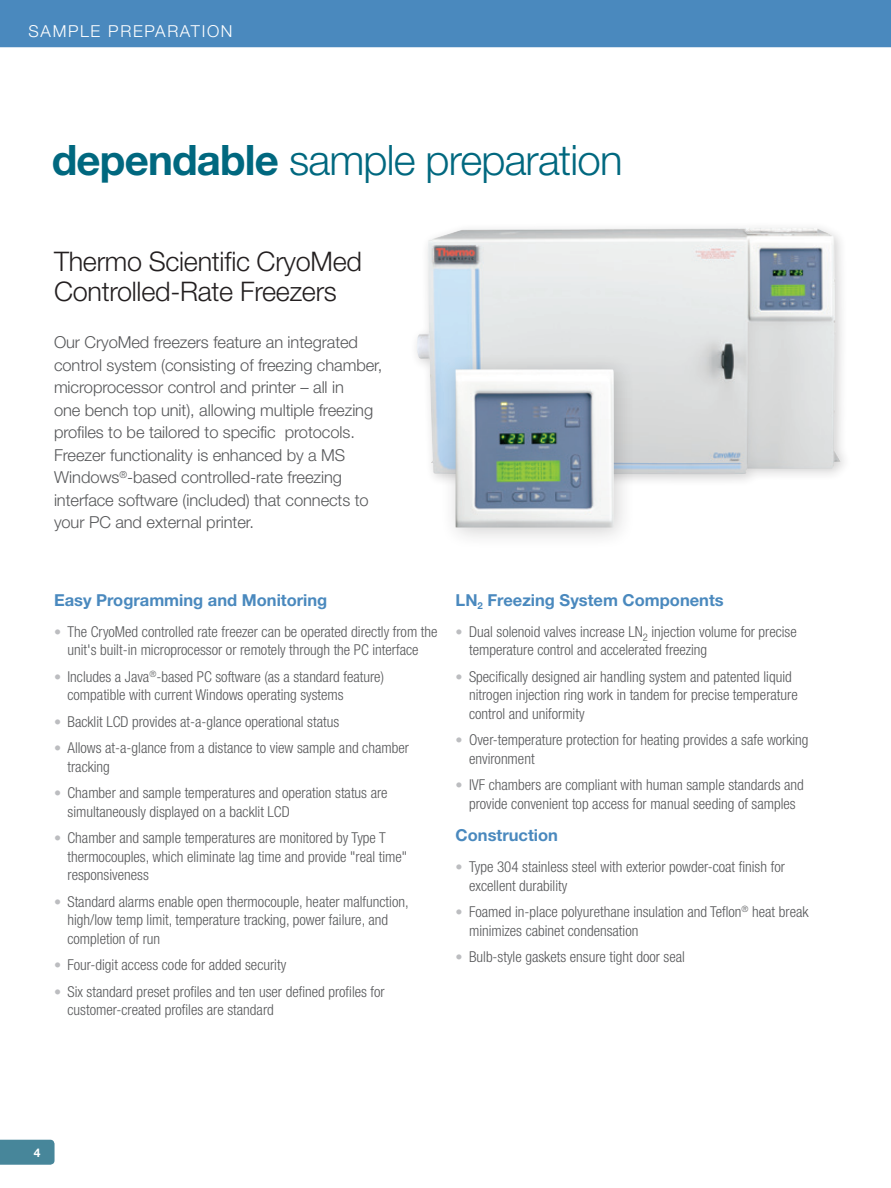
<style>
.page{position:relative;width:891px;height:1188px;background:#fff}
.page>*{position:absolute;margin:0;border:0;box-sizing:border-box;transform-origin:0 0}
.t1{font:300 42px "Helvetica Neue LT Std";letter-spacing:-.02em;color:#00687f}
.t2{font:300 27px/30px "Helvetica Neue LT Std";letter-spacing:-.01em;color:#231f20}
.t3{font:300 16.5px/22.5px "Helvetica Neue LT Std";letter-spacing:-.005em;color:#57585a}
.t4{font:700 16.5px "Helvetica Neue LT Std";color:#4a89be}
.t5{font:300 16.5px "Helvetica Neue LT Std";letter-spacing:.1em;color:#fff}
.t6{font:300 condensed 15px/18.8px "Helvetica Neue LT Std";color:#57585a}
.t7{font:700 12px "Helvetica Neue LT Std";color:#fff}
.s1{font-weight:700}
.s2{font-size:14.25px;color:#bcbdc0}
</style>
<div class="page">
<svg style="left:0;top:1140px;width:55px;height:25px"></svg>
<div style="left:0;top:0;width:891px;height:47px;background:#4a89be"></div>
<div style="left:410px;top:220px;width:442px;height:267px;background:#231f20;opacity:.2"></div>
<img style="left:417px;top:228px;width:424px;height:246px">
<div style="left:439px;top:353px;width:196px;height:196px;background:#231f20;opacity:.2"></div>
<img style="left:456px;top:369px;width:158px;height:159px">
<p class="t5" style="left:29px;top:21px;width:205px">SAMPLE PREPARATION</p>
<h1 class="t1" style="left:52px;top:134px;width:572px"><span class="s1">dependable</span> sample preparation</h1>
<h2 class="t2" style="left:54px;top:246px;width:310px">Thermo Scientific CryoMed<br>Controlled-Rate Freezers</h2>
<p class="t3" style="left:54px;top:331px;width:330px">Our CryoMed freezers feature an integrated control system (consisting of freezing chamber, microprocessor control and printer – all in<br>one bench top unit), allowing multiple freezing profiles to be tailored to specific protocols.<br>Freezer functionality is enhanced by a MS Windows<sup>®</sup>-based controlled-rate freezing interface software (included) that connects to your PC and external printer.</p>
<p class="t4" style="left:54px;top:590px;width:275px">Easy Programming and Monitoring</p>
<p class="t6" style="left:54px;top:622px;width:385px;text-align:center"><span class="s2">•</span> The CryoMed controlled rate freezer can be operated directly from the unit's built-in microprocessor or remotely through the PC interface</p>
<p class="t6" style="left:68px;top:667px;width:318px;text-indent:-14px"><span class="s2">•</span> Includes a Java<sup>®</sup>-based PC software (as a standard feature) compatible with current Windows operating systems</p>
<p class="t6" style="left:54px;top:712px;width:287px"><span class="s2">•</span> Backlit LCD provides at-a-glance operational status</p>
<p class="t6" style="left:68px;top:738px;width:343px;text-indent:-14px"><span class="s2">•</span> Allows at-a-glance from a distance to view sample and chamber tracking</p>
<p class="t6" style="left:68px;top:783px;width:322px;text-indent:-14px"><span class="s2">•</span> Chamber and sample temperatures and operation status are simultaneously displayed on a backlit LCD</p>
<p class="t6" style="left:68px;top:828px;width:341px;text-indent:-14px"><span class="s2">•</span> Chamber and sample temperatures are monitored by Type T thermocouples, which eliminate lag time and provide "real time" responsiveness</p>
<p class="t6" style="left:68px;top:892px;width:343px;text-indent:-14px"><span class="s2">•</span> Standard alarms enable open thermocouple, heater malfunction, high/low temp limit, temperature tracking, power failure, and completion of run</p>
<p class="t6" style="left:54px;top:955px;width:234px"><span class="s2">•</span> Four-digit access code for added security</p>
<p class="t6" style="left:68px;top:982px;width:319px;text-indent:-14px"><span class="s2">•</span> Six standard preset profiles and ten user defined profiles for customer-created profiles are standard</p>
<p class="t4" style="left:456px;top:590px;width:270px">LN<sub>2</sub> Freezing System Components</p>
<p class="t6" style="left:469px;top:622px;width:329px;text-indent:-14px"><span class="s2">•</span> Dual solenoid valves increase LN<sub>2</sub> injection volume for precise temperature control and accelerated freezing</p>
<p class="t6" style="left:469px;top:667px;width:330px;text-indent:-14px"><span class="s2">•</span> Specifically designed air handling system and patented liquid nitrogen injection ring work in tandem for precise temperature control and uniformity</p>
<p class="t6" style="left:469px;top:730px;width:341px;text-indent:-14px"><span class="s2">•</span> Over-temperature protection for heating provides a safe working environment</p>
<p class="t6" style="left:456px;top:775px;width:350px;text-align:center"><span class="s2">•</span> IVF chambers are compliant with human sample standards and provide convenient top access for manual seeding of samples</p>
<p class="t4" style="left:456px;top:825px;width:104px">Construction</p>
<p class="t6" style="left:469px;top:857px;width:317px;text-indent:-14px"><span class="s2">•</span> Type 304 stainless steel with exterior powder-coat finish for excellent durability</p>
<p class="t6" style="left:469px;top:902px;width:341px;text-indent:-14px"><span class="s2">•</span> Foamed in-place polyurethane insulation and Teflon<sup>®</sup> heat break minimizes cabinet condensation</p>
<p class="t6" style="left:456px;top:947px;width:231px"><span class="s2">•</span> Bulb-style gaskets ensure tight door seal</p>
<p class="t7" style="left:34px;top:1145px;width:8px">4</p>
</div>
